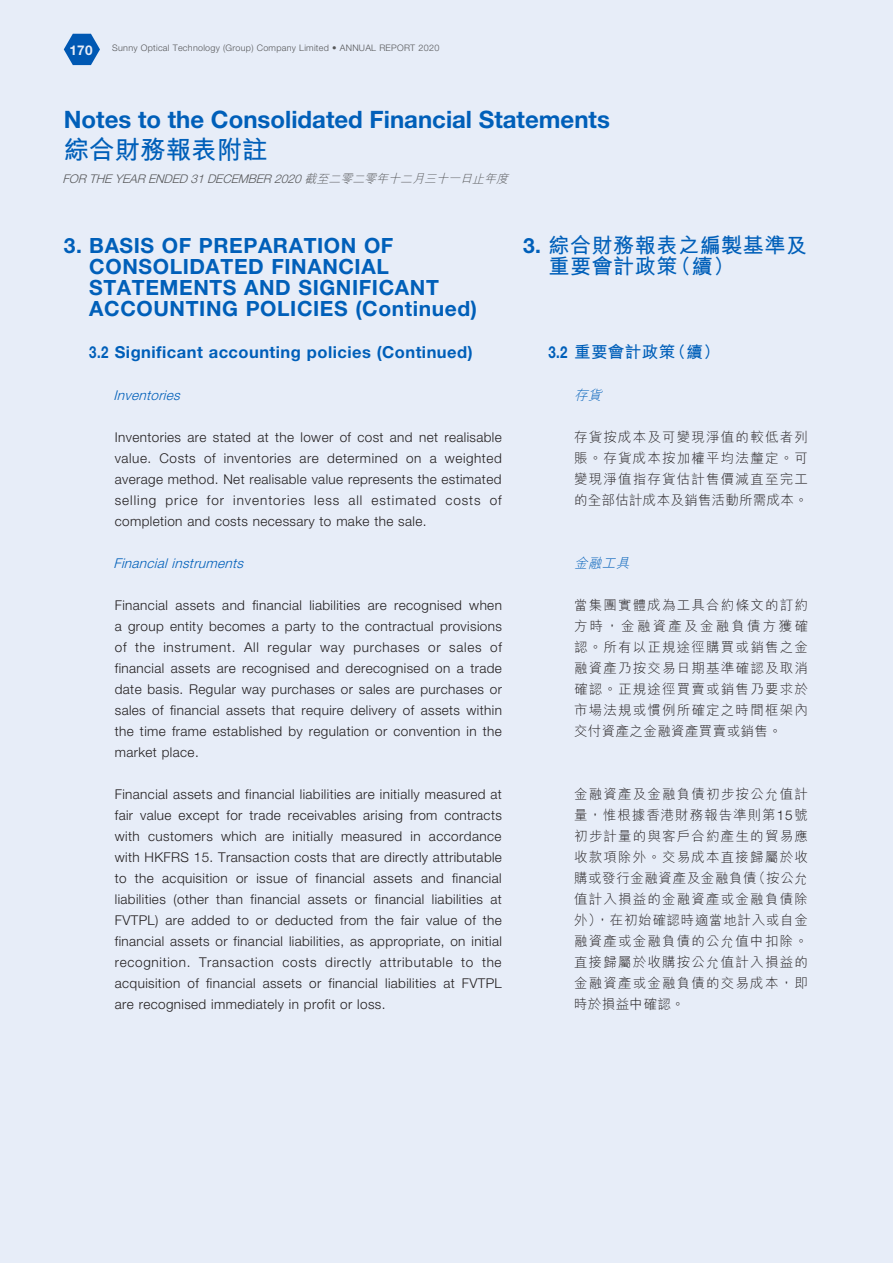
<style>
.page{position:relative;width:893px;height:1263px;background:#e7edf8}
.page>*{position:absolute;margin:0;border:0;box-sizing:border-box;transform-origin:0 0}
.t1{font:700 25.5px "M Hei HK";color:#005fb9}
.t2{font:700 24px "Helvetica Neue LT Std";color:#005fb9}
.t3{font:700 21px/21px "Helvetica Neue LT Std";letter-spacing:.03em;color:#005fb9}
.t4{font:700 21px/21px "M Hei HK";letter-spacing:.03em;color:#005fb9}
.t5{font:700 16.5px "Helvetica Neue LT Std";letter-spacing:.03em;color:#005fb9;scale:.8 1}
.t6{font:700 16.5px "M Hei HK";letter-spacing:.03em;color:#005fb9}
.t7{font:300 13.5px/21px "Helvetica Neue LT Std";letter-spacing:.03em;color:#231f20;text-align:justify}
.t8{font:300 13.5px/21px "M Hei HK";letter-spacing:.09em;color:#231f20;text-align:justify}
.t9{font:italic 300 13.5px "Helvetica Neue LT Std";color:#005fb9}
.t10{font:italic 300 13.5px "M Hei HK";color:#005fb9}
.t11{font:700 13.5px "Helvetica Neue LT Std";color:#fff}
.t12{font:italic 300 12px "Helvetica Neue LT Std";color:#57585a}
.t13{font:300 9px "Helvetica Neue LT Std";letter-spacing:.03em;color:#57585a}
.s1{font-weight:700}
.s2{font-family:"M Hei HK"}
.s3{font-family:"Helvetica Neue LT Std"}
</style>
<div class="page">
<svg style="left:64px;top:34px;width:36px;height:31px"></svg>
<p class="t11" style="left:69px;top:41px;width:25px">170</p>
<p class="t13" style="left:112px;top:42px;width:329px">Sunny Optical Technology (Group) Company Limited <span class="s1">•</span> ANNUAL REPORT 2020</p>
<h2 class="t2" style="left:64px;top:104px;width:548px">Notes to the Consolidated Financial Statements</h2>
<h1 class="t1" style="left:64px;top:131px;width:205px">綜合財務報表附註</h1>
<p class="t12" style="left:63px;top:171px;width:450px">FOR THE YEAR ENDED 31DECEMBER 2020 <span class="s2">截至二零二零年十二月三十一日止年度</span></p>
<h3 class="t3" style="left:89px;top:234px;width:389px;text-indent:-26px">3. BASIS OF PREPARATION OF<br>CONSOLIDATED FINANCIAL<br>STATEMENTS AND SIGNIFICANT<br>ACCOUNTING POLICIES (Continued)</h3>
<p class="t5" style="left:89px;top:342px;width:481px">3.2 Significant accounting policies (Continued)</p>
<p class="t9" style="left:113px;top:387px;width:72px">Inventories</p>
<p class="t7" style="left:115px;top:426px;width:389px">Inventories are stated at the lower of cost and net realisable value. Costs of inventories are determined on a weighted average method. Net realisable value represents the estimated selling price for inventories less all estimated costs of completion and costs necessary to make the sale.</p>
<p class="t9" style="left:113px;top:555px;width:135px">Financialinstruments</p>
<p class="t7" style="left:115px;top:594px;width:389px">Financial assets and financial liabilities are recognised when a group entity becomes a party to the contractual provisions of the instrument. All regular way purchases or sales of financial assets are recognised and derecognised on a trade date basis. Regular way purchases or sales are purchases or sales of financial assets that require delivery of assets within the time frame established by regulation or convention in the market place.</p>
<p class="t7" style="left:115px;top:783px;width:389px">Financial assets and financial liabilities are initially measured at fair value except for trade receivables arising from contracts with customers which are initially measured in accordance with HKFRS 15. Transaction costs that are directly attributable to the acquisition or issue of financial assets and financial liabilities (other than financial assets or financial liabilities at FVTPL) are added to or deducted from the fair value of the financial assets or financial liabilities, as appropriate, on initial recognition. Transaction costs directly attributable to the acquisition of financial assets or financial liabilities at FVTPL are recognised immediately in profit or loss.</p>
<h3 class="t4" style="left:549px;top:233px;width:260px;text-indent:-26px"><span class="s3">3.</span> 綜合財務報表之編製基準及重要會計政策（續）</h3>
<p class="t6" style="left:549px;top:340px;width:173px"><span class="s3">3.2</span> 重要會計政策（續）</p>
<p class="t10" style="left:574px;top:388px;width:32px">存貨</p>
<p class="t8" style="left:574px;top:426px;width:235px">存貨按成本及可變現淨值的較低者列賬。存貨成本按加權平均法釐定。可變現淨值指存貨估計售價減直至完工的全部估計成本及銷售活動所需成本。</p>
<p class="t10" style="left:574px;top:556px;width:60px">金融工具</p>
<p class="t8" style="left:574px;top:594px;width:235px">當集團實體成為工具合約條文的訂約方時，金融資產及金融負債方獲確認。所有以正規途徑購買或銷售之金融資產乃按交易日期基準確認及取消確認。正規途徑買賣或銷售乃要求於市場法規或慣例所確定之時間框架內交付資產之金融資產買賣或銷售。</p>
<p class="t8" style="left:574px;top:783px;width:235px">金融資產及金融負債初步按公允值計量，惟根據香港財務報告準則第<span class="s3">15</span>號初步計量的與客戶合約產生的貿易應收款項除外。交易成本直接歸屬於收購或發行金融資產及金融負債（按公允值計入損益的金融資產或金融負債除外），在初始確認時適當地計入或自金融資產或金融負債的公允值中扣除。直接歸屬於收購按公允值計入損益的金融資產或金融負債的交易成本，即時於損益中確認。</p>
</div>
